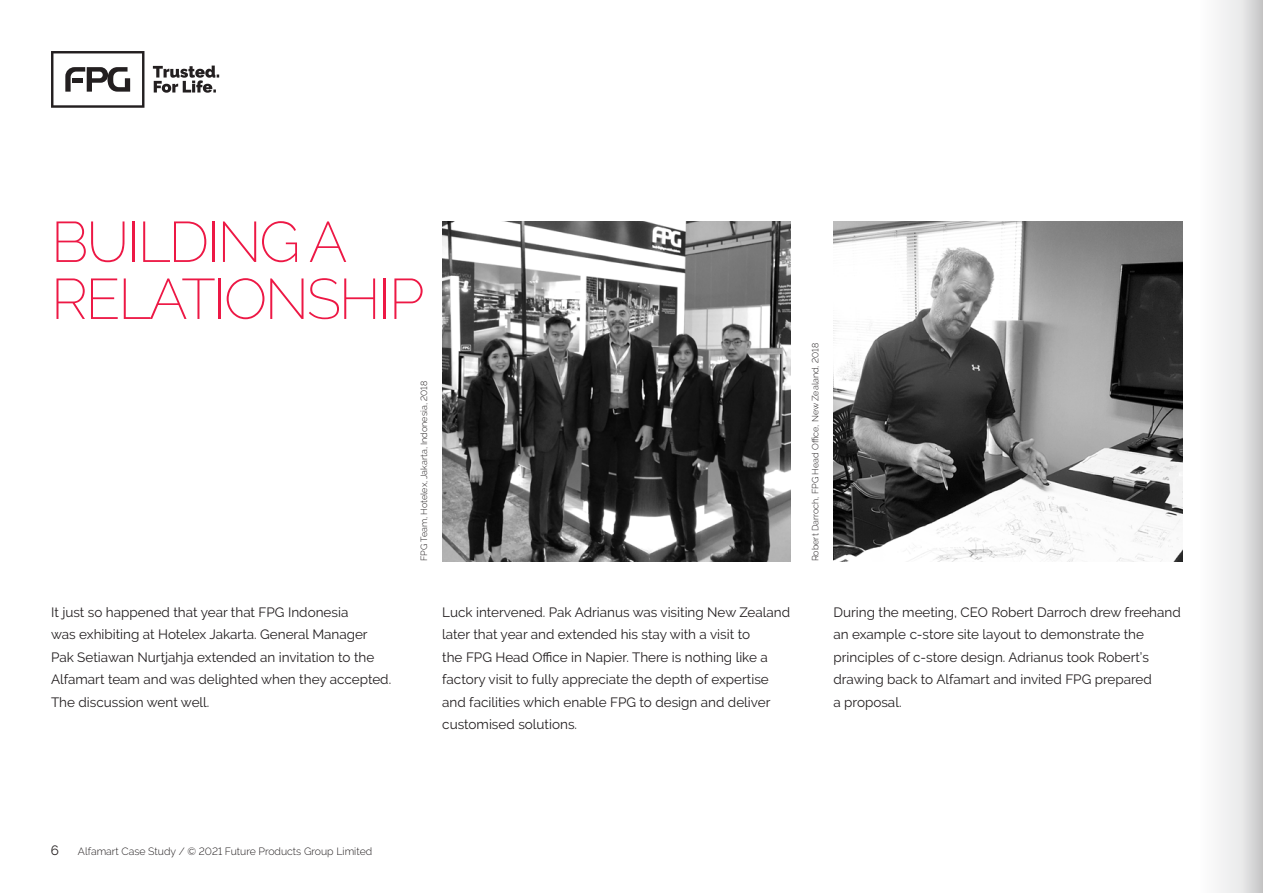
<style>
.page{position:relative;width:1263px;height:893px;background:#fff}
.page>*{position:absolute;margin:0;border:0;box-sizing:border-box;transform-origin:0 0}
.t1{font:200 57px/57px "Raleway";letter-spacing:-.04em;color:#ed1845}
.Body_Text_Small_New{font:13.5px/22.5px "Raleway";color:#231f20}
.t2{font:300 10.5px "Raleway";color:#231f20}
.A3_Footer_Text{font:300 9px "Raleway";color:#231f20}
</style>
<div class="page">
<img style="left:833px;top:221px;width:349px;height:340px">
<img style="left:442px;top:221px;width:349px;height:340px">
<svg style="left:153px;top:66px;width:66px;height:27px"></svg>
<svg style="left:51px;top:51px;width:93px;height:57px"></svg>
<div style="left:1199px;top:0;width:64px;height:893px;background:#f4f4f4"></div>
<svg style="left:1242px;top:0;width:21px;height:893px;background:#d6d6d6"></svg>
<h1 class="t1" style="left:51px;top:213px;width:375px">BUILDING A<br>RELATIONSHIP</h1>
<p class="A3_Footer_Text" style="left:419px;top:561px;width:182px;rotate:-90deg">FPG Team, Hotelex, Jakarta, Indonesia, 2018</p>
<p class="A3_Footer_Text" style="left:810px;top:561px;width:220px;rotate:-90deg">Robert Darroch, FPG Head Office, New Zealand, 2018</p>
<p class="Body_Text_Small_New" style="left:51px;top:600px;width:342px">It just so happened that year that FPG Indonesia<br>was exhibiting at Hotelex Jakarta. General Manager Pak Setiawan Nurtjahja extended an invitation to the Alfamart team and was delighted when they accepted.<br>The discussion went well.</p>
<p class="Body_Text_Small_New" style="left:442px;top:600px;width:349px">Luck intervened. Pak Adrianus was visiting New Zealand later that year and extended his stay with a visit to<br>the FPG Head Office in Napier. There is nothing like a factory visit to fully appreciate the depth of expertise and facilities which enable FPG to design and deliver customised solutions.</p>
<p class="Body_Text_Small_New" style="left:833px;top:600px;width:349px">During the meeting, CEO Robert Darroch drew freehand an example c-store site layout to demonstrate the principles of c-store design. Adrianus took Robert’s drawing back to Alfamart and invited FPG prepared<br>a proposal.</p>
<p class="Body_Text_Small_New" style="left:51px;top:839px;width:10px">6</p>
<p class="t2" style="left:78px;top:845px;width:296px">Alfamart Case Study / © 2021 Future Products Group Limited</p>
</div>
